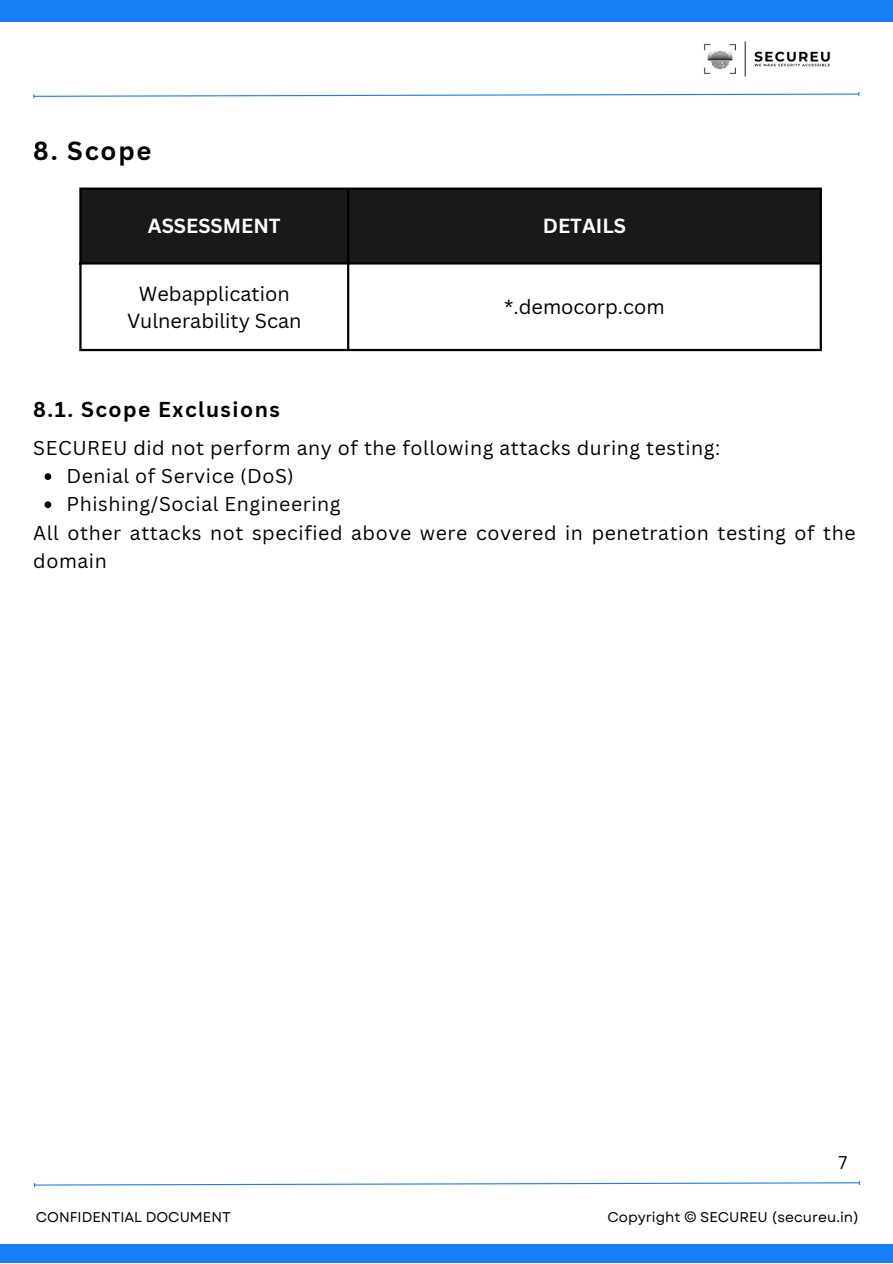
<style>
.page{position:relative;width:893px;height:1264px;background:#fff}
.page>*{position:absolute;margin:0;border:0;box-sizing:border-box;transform-origin:0 0}
.t1{font:700 25.5px "Canva Sans";letter-spacing:.07em;color:#000}
.t2{font:700 21px "Canva Sans";letter-spacing:.07em;color:#000}
.t3{font:19.95px/27px "Canva Sans";color:#000;text-align:center}
.t4{font:700 19.95px "Canva Sans";color:#fff}
.t5{font:19.5px/28px "Canva Sans";letter-spacing:.03em;color:#000}
.t6{font:18px "Canva Sans";color:#000}
.t7{font:14.1px "Garet";color:#000}
</style>
<div class="page">
<div style="left:0;top:0;width:892px;height:22px;background:#187ef6"></div>
<div style="left:0;top:1243px;width:892px;height:19px;background:#187ef6"></div>
<img style="left:704px;top:41px;width:126px;height:36px">
<svg style="left:33px;top:92px;width:826px;height:6px"></svg>
<svg style="left:34px;top:1181px;width:826px;height:5px"></svg>
<div style="left:82px;top:190px;width:737px;height:72px;background:#191919"></div>
<hr style="left:79px;top:190px;width:3px;height:159px;background:#000">
<hr style="left:347px;top:190px;width:2px;height:159px;background:#000">
<hr style="left:819px;top:190px;width:2px;height:159px;background:#000">
<hr style="left:79px;top:187px;width:742px;height:3px;background:#000">
<hr style="left:79px;top:262px;width:742px;height:2px;background:#000">
<hr style="left:79px;top:349px;width:742px;height:2px;background:#000">
<svg style="left:45px;top:473px;width:6px;height:7px"></svg>
<svg style="left:45px;top:501px;width:6px;height:7px"></svg>
<p class="t1" style="left:33px;top:133px;width:120px">8. Scope</p>
<p class="t4" style="left:148px;top:211px;width:134px">ASSESSMENT</p>
<p class="t4" style="left:543px;top:211px;width:85px">DETAILS</p>
<p class="t3" style="left:127px;top:279px;width:176px">Webapplication<br>Vulnerability Scan</p>
<p class="t2" style="left:33px;top:394px;width:248px">8.1. Scope Exclusions</p>
<p class="t3" style="left:504px;top:293px;width:162px">*.democorp.com</p>
<p class="t5" style="left:33px;top:433px;width:688px">SECUREU did not perform any of the following attacks during testing:</p>
<p class="t5" style="left:66px;top:462px;width:229px">Denial of Service (DoS)</p>
<p class="t5" style="left:66px;top:490px;width:276px">Phishing/Social Engineering</p>
<p class="t5" style="left:33px;top:518px;width:823px">All other attacks not specified above were covered in penetration testing of the domain</p>
<p class="t6" style="left:838px;top:1149px;width:10px">7</p>
<p class="t7" style="left:36px;top:1207px;width:197px">CONFIDENTIAL DOCUMENT</p>
<p class="t7" style="left:607px;top:1207px;width:253px">Copyright © SECUREU (secureu.in)</p>
</div>
